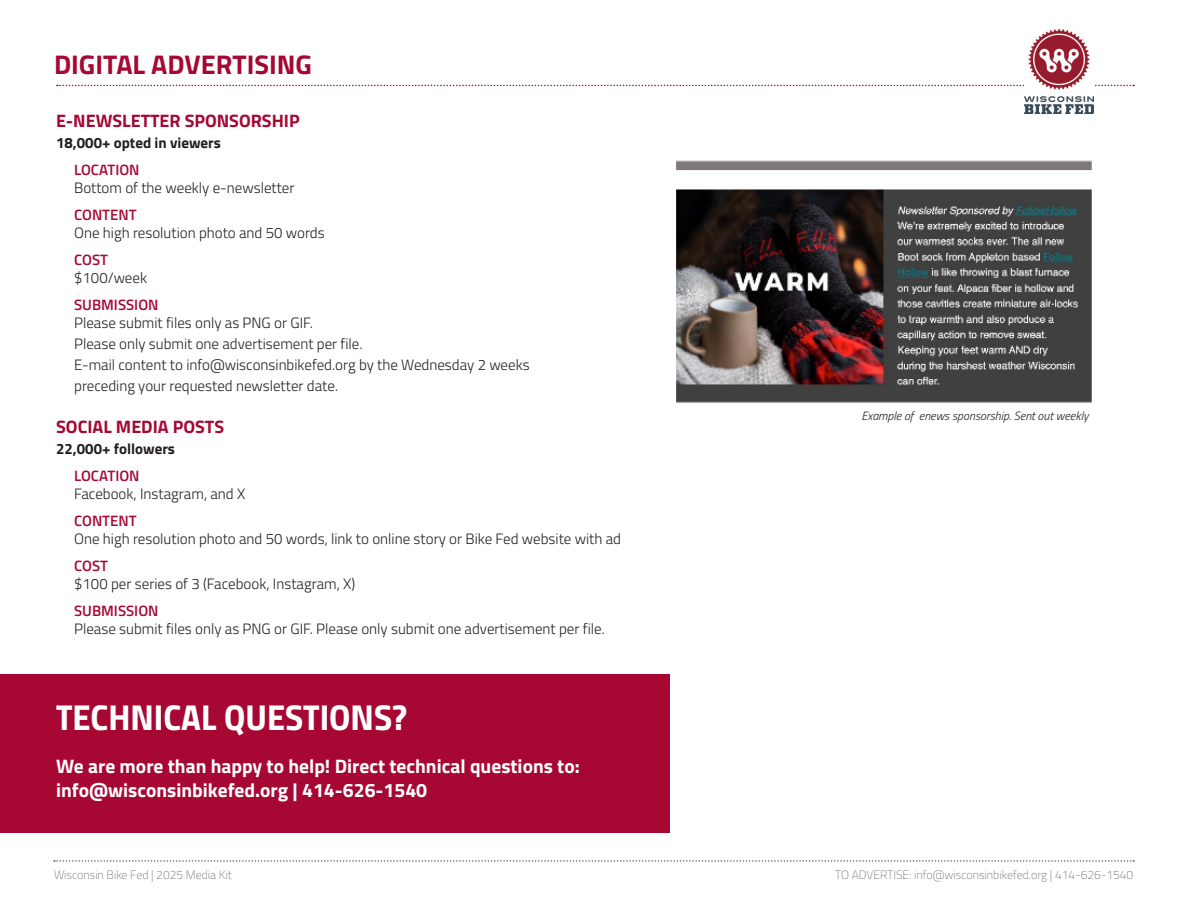
<style>
.page{position:relative;width:1188px;height:918px;background:#fff}
.page>*{position:absolute;margin:0;border:0;box-sizing:border-box;transform-origin:0 0}
.t1{font:36px "Titillium Bold Upright";color:#fff}
.t2{font:700 27px "Titillium";color:#a60733}
.t3{font:700 19.5px "Titillium";color:#fff}
.t4{font:700 18px "Titillium";color:#a60733}
.t5{font:300 15px/18px "Titillium";color:#231f20}
.t6{font:600 15px "Titillium";color:#a60733}
.t7{font:700 15px "Titillium";color:#231f20}
.t8{font:100 12px "Titillium";color:#636366}
.t9{font:italic 300 12px "Titillium";color:#231f20}
.s1{font-weight:600;color:#a60733}
</style>
<div class="page">
<svg style="left:54px;top:860px;width:1080px;height:2px"></svg>
<svg style="left:57px;top:85px;width:1077px;height:1px"></svg>
<img style="left:1024px;top:30px;width:69px;height:84px">
<div style="left:0;top:675px;width:670px;height:158px;background:#a60733"></div>
<img style="left:676px;top:160px;width:416px;height:243px">
<p class="t2" style="left:54px;top:44px;width:260px">DIGITAL ADVERTISING</p>
<p class="t4" style="left:56px;top:107px;width:245px">E-NEWSLETTER SPONSORSHIP</p>
<p class="t7" style="left:56px;top:132px;width:166px">18,000+ opted in viewers</p>
<p class="t5" style="left:74px;top:160px;width:222px"><span class="s1">LOCATION<br></span>Bottom of the weekly e-newsletter</p>
<p class="t6" style="left:74px;top:204px;width:64px">CONTENT</p>
<p class="t5" style="left:74px;top:223px;width:252px">One high resolution photo and 50 words</p>
<p class="t6" style="left:74px;top:249px;width:35px">COST</p>
<p class="t5" style="left:74px;top:268px;width:74px">$100/week</p>
<p class="t6" style="left:74px;top:294px;width:86px">SUBMISSION</p>
<p class="t5" style="left:74px;top:313px;width:240px">Please submit files only as PNG or GIF.</p>
<p class="t5" style="left:74px;top:334px;width:290px">Please only submit one advertisement per file.</p>
<p class="t5" style="left:74px;top:355px;width:457px">E-mail content to info@wisconsinbikefed.org by the Wednesday 2 weeks</p>
<p class="t5" style="left:74px;top:376px;width:266px">preceding your requested newsletter date.</p>
<p class="t4" style="left:56px;top:413px;width:169px">SOCIAL MEDIA POSTS</p>
<p class="t7" style="left:56px;top:438px;width:120px">22,000+ followers</p>
<p class="t6" style="left:74px;top:465px;width:67px">LOCATION</p>
<p class="t5" style="left:74px;top:484px;width:173px">Facebook, Instagram, and X</p>
<p class="t6" style="left:74px;top:510px;width:64px">CONTENT</p>
<p class="t5" style="left:74px;top:529px;width:548px">One high resolution photo and 50 words, link to online story or Bike Fed website with ad</p>
<p class="t6" style="left:74px;top:555px;width:35px">COST</p>
<p class="t5" style="left:74px;top:574px;width:283px">$100 per series of 3 (Facebook, Instagram, X)</p>
<p class="t6" style="left:74px;top:600px;width:86px">SUBMISSION</p>
<p class="t5" style="left:74px;top:619px;width:532px">Please submit files only as PNG or GIF. Please only submit one advertisement per file.</p>
<p class="t1" style="left:56px;top:689px;width:353px">TECHNICAL QUESTIONS?</p>
<p class="t3" style="left:56px;top:752px;width:525px">We are more than happy to help! Direct technical questions to:</p>
<p class="t3" style="left:56px;top:775px;width:373px">info@wisconsinbikefed.org | 414-626-1540</p>
<p class="t9" style="left:861px;top:407px;width:229px">Example of enews sponsorship. Sent out weekly</p>
<p class="t8" style="left:54px;top:867px;width:179px">Wisconsin Bike Fed | 2025 Media Kit</p>
<p class="t8" style="left:835px;top:867px;width:299px">TO ADVERTISE: info@wisconsinbikefed.org | 414-626-1540</p>
</div>
